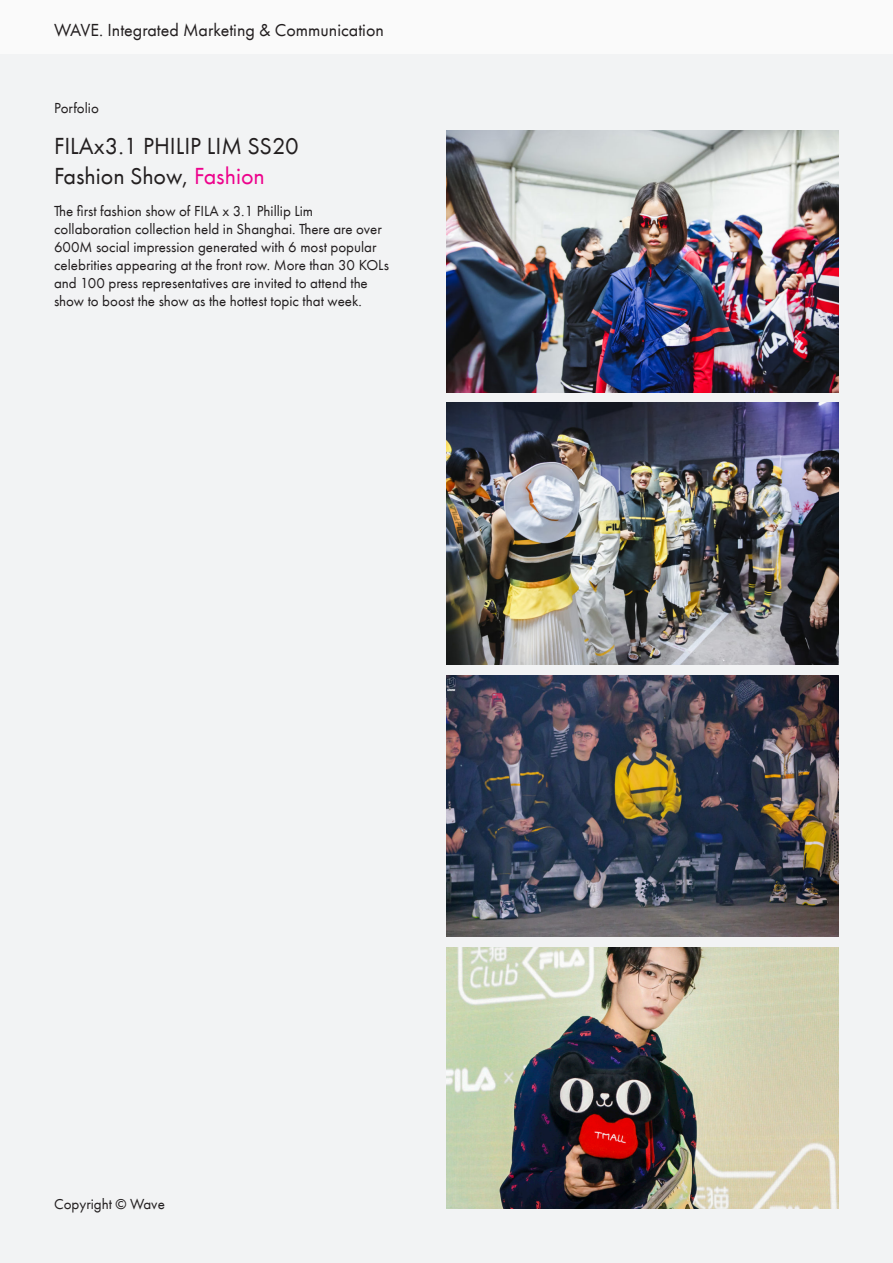
<style>
.page{position:relative;width:893px;height:1263px;background:#fff}
.page>*{position:absolute;margin:0;border:0;box-sizing:border-box;transform-origin:0 0}
.t1{font:24px "Futura PT Web";color:#231f20}
.t2{font:18px "Futura PT Web";color:#231f20}
.t3{font:15px/18px "Futura PT Web";color:#231f20}
.s1{color:#ed028c}
</style>
<div class="page">
<div style="left:0;top:0;width:893px;height:54px;background:#fafafa"></div>
<div style="left:0;top:54px;width:893px;height:1209px;background:#f2f3f4"></div>
<img style="left:446px;top:403px;width:393px;height:261px">
<img style="left:446px;top:675px;width:393px;height:262px">
<img style="left:446px;top:947px;width:393px;height:262px">
<img style="left:446px;top:130px;width:393px;height:262px">
<p class="t2" style="left:54px;top:19px;width:331px">WAVE. Integrated Marketing &amp; Communication</p>
<p class="t3" style="left:54px;top:99px;width:46px">Porfolio</p>
<p class="t1" style="left:54px;top:132px;width:246px">FILAx3.1 PHILIP LIM SS20</p>
<p class="t1" style="left:54px;top:162px;width:212px">Fashion Show, <span class="s1">Fashion</span></p>
<p class="t3" style="left:54px;top:202px;width:336px">The first fashion show of FILA x 3.1 Phillip Lim collaboration collection held in Shanghai. There are over 600M social impression generated with 6 most popular celebrities appearing at the front row. More than 30 KOLs and 100 press representatives are invited to attend the show to boost the show as the hottest topic that week.</p>
<p class="t3" style="left:54px;top:1195px;width:112px">Copyright © Wave</p>
</div>
